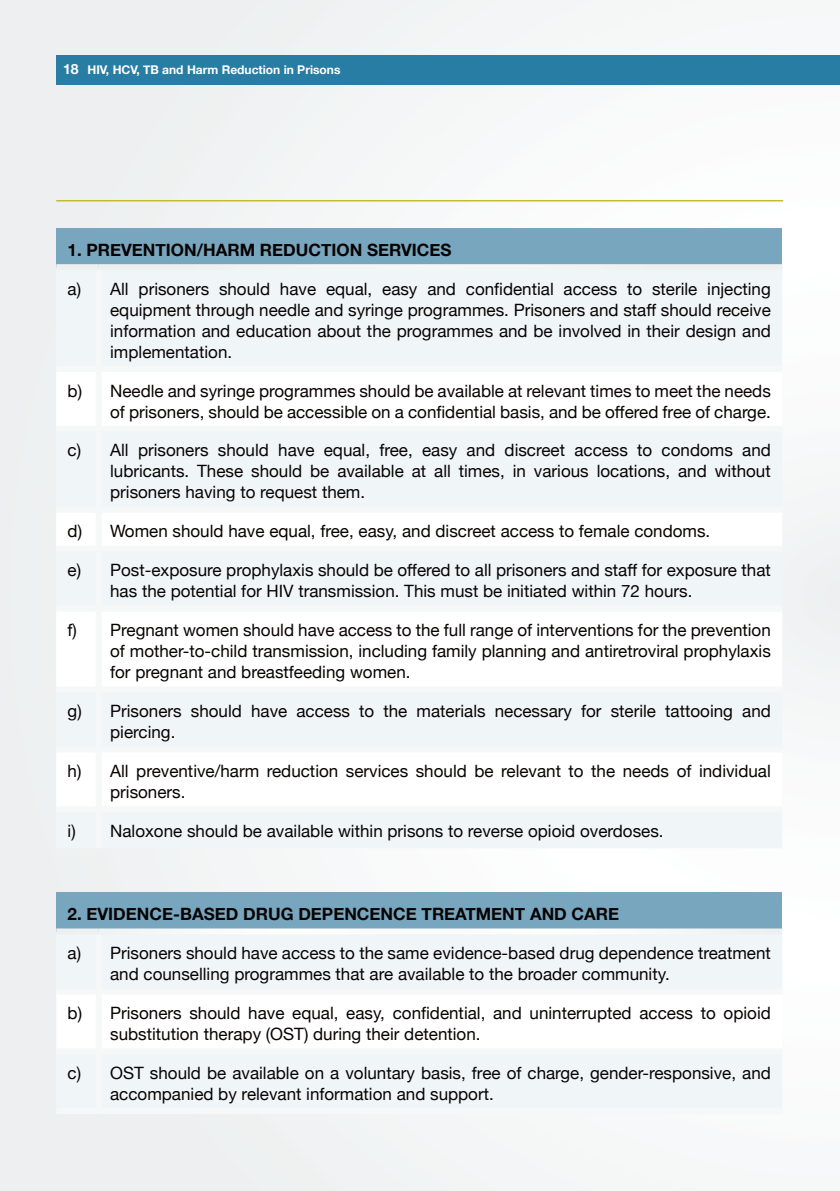
<style>
.page{position:relative;width:840px;height:1191px;background:#fff}
.page>*{position:absolute;margin:0;border:0;box-sizing:border-box;transform-origin:0 0}
.t1{font:17px/21px "Helvetica Neue";color:#080302}
.t2{font:700 17px "Helvetica Neue";color:#080302}
.t3{font:700 12px "Helvetica Neue";color:#fff}
.s1{font-size:14px}
</style>
<div class="page">
<div style="left:0;top:0;width:839px;height:1191px;background:linear-gradient(to right,#edf1f2,#f7fafb)"></div>
<div style="left:56px;top:55px;width:783px;height:29px;background:#277da3"></div>
<hr style="left:56px;top:200px;width:726px;height:1px;background:#c7ba2e">
<div style="left:56px;top:228px;width:725px;height:39px;background:#78a6be"></div>
<svg style="left:57px;top:373px;width:724px;height:433px"></svg>
<div style="left:96px;top:372px;width:6px;height:54px;background:#f6f7f7"></div>
<div style="left:56px;top:426px;width:43px;height:6px;background:#f6f7f7"></div>
<div style="left:99px;top:426px;width:682px;height:6px;background:#f6f7f7"></div>
<div style="left:96px;top:432px;width:6px;height:75px;background:#f6f7f7"></div>
<div style="left:56px;top:507px;width:43px;height:6px;background:#f6f7f7"></div>
<div style="left:99px;top:507px;width:682px;height:6px;background:#f6f7f7"></div>
<div style="left:96px;top:513px;width:6px;height:33px;background:#f6f7f7"></div>
<div style="left:56px;top:546px;width:43px;height:6px;background:#f6f7f7"></div>
<div style="left:99px;top:546px;width:682px;height:6px;background:#f6f7f7"></div>
<div style="left:96px;top:552px;width:6px;height:53px;background:#f6f7f7"></div>
<div style="left:56px;top:605px;width:43px;height:6px;background:#f6f7f7"></div>
<div style="left:99px;top:605px;width:682px;height:6px;background:#f6f7f7"></div>
<div style="left:96px;top:611px;width:6px;height:75px;background:#f6f7f7"></div>
<div style="left:56px;top:686px;width:43px;height:6px;background:#f6f7f7"></div>
<div style="left:99px;top:686px;width:682px;height:6px;background:#f6f7f7"></div>
<div style="left:96px;top:692px;width:6px;height:54px;background:#f6f7f7"></div>
<div style="left:56px;top:746px;width:43px;height:6px;background:#f6f7f7"></div>
<div style="left:99px;top:746px;width:682px;height:6px;background:#f6f7f7"></div>
<div style="left:96px;top:752px;width:6px;height:54px;background:#f6f7f7"></div>
<div style="left:56px;top:264px;width:43px;height:6px;background:#edeff0"></div>
<div style="left:99px;top:264px;width:682px;height:6px;background:#f0f2f3"></div>
<div style="left:56px;top:892px;width:725px;height:39px;background:#78a6be"></div>
<svg style="left:57px;top:995px;width:724px;height:53px"></svg>
<div style="left:96px;top:994px;width:6px;height:54px;background:#f6f7f7"></div>
<div style="left:56px;top:928px;width:43px;height:6px;background:#eef1f1"></div>
<div style="left:99px;top:928px;width:682px;height:6px;background:#fff"></div>
<p class="t3" style="left:63px;top:60px;width:279px"><span class="s1">18</span> HIV, HCV, TB and Harm Reduction in Prisons</p>
<p class="t2" style="left:68px;top:236px;width:385px">1. PREVENTION/HARM REDUCTION SERVICES</p>
<p class="t1" style="left:110px;top:279px;width:662px;text-align:justify;text-indent:-42px">a) All prisoners should have equal, easy and confidential access to sterile injecting equipment through needle and syringe programmes. Prisoners and staff should receive information and education about the programmes and be involved in their design and implementation.</p>
<p class="t1" style="left:68px;top:381px;width:704px;text-align:right">b) Needle and syringe programmes should be available at relevant times to meet the needs of prisoners, should be accessible on a confidential basis, and be offered free of charge.</p>
<p class="t1" style="left:110px;top:441px;width:661px;text-align:justify;text-indent:-42px">c) All prisoners should have equal, free, easy and discreet access to condoms and lubricants. These should be available at all times, in various locations, and without prisoners having to request them.</p>
<p class="t1" style="left:68px;top:522px;width:644px">d) Women should have equal, free, easy, and discreet access to female condoms.</p>
<p class="t1" style="left:110px;top:561px;width:661px;text-indent:-42px">e) Post-exposure prophylaxis should be offered to all prisoners and staff for exposure that has the potential for HIV transmission. This must be initiated within 72 hours.</p>
<p class="t1" style="left:110px;top:620px;width:661px;text-align:justify;text-indent:-42px">f) Pregnant women should have access to the full range of interventions for the prevention of mother-to-child transmission, including family planning and antiretroviral prophylaxis for pregnant and breastfeeding women.</p>
<p class="t1" style="left:110px;top:701px;width:661px;text-indent:-42px">g) Prisoners should have access to the materials necessary for sterile tattooing and piercing.</p>
<p class="t1" style="left:110px;top:761px;width:661px;text-indent:-42px">h) All preventive/harm reduction services should be relevant to the needs of individual prisoners.</p>
<p class="t1" style="left:68px;top:821px;width:597px">i) Naloxone should be available within prisons to reverse opioid overdoses.</p>
<p class="t2" style="left:68px;top:900px;width:552px">2. EVIDENCE-BASED DRUG DEPENCENCE TREATMENT AND CARE</p>
<p class="t1" style="left:110px;top:943px;width:662px;text-indent:-42px">a) Prisoners should have access to the same evidence-based drug dependence treatment and counselling programmes that are available to the broader community.</p>
<p class="t1" style="left:110px;top:1003px;width:661px;text-indent:-42px">b) Prisoners should have equal, easy, confidential, and uninterrupted access to opioid substitution therapy (OST) during their detention.</p>
<p class="t1" style="left:110px;top:1063px;width:661px;text-indent:-42px">c) OST should be available on a voluntary basis, free of charge, gender-responsive, and accompanied by relevant information and support.</p>
</div>
